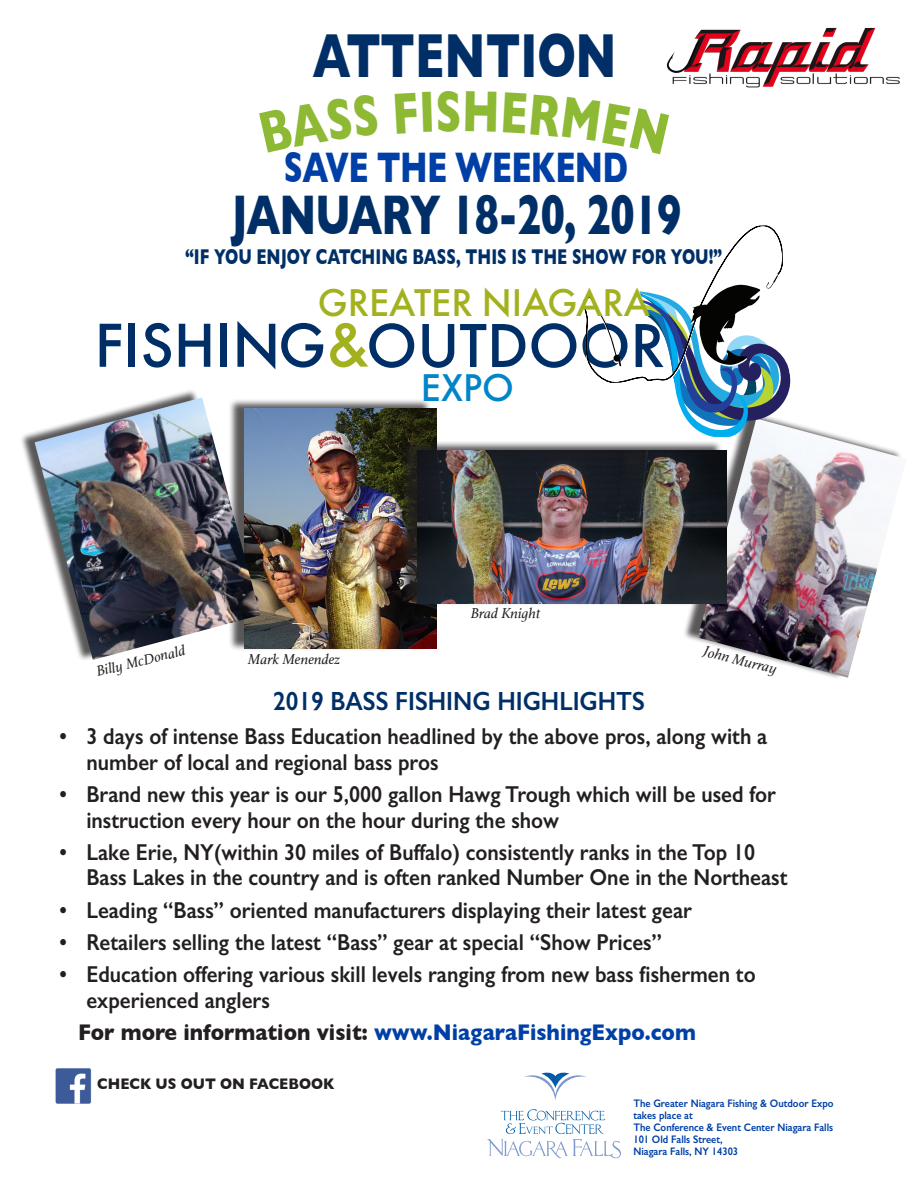
<style>
.page{position:relative;width:918px;height:1188px;background:#fff}
.page>*{position:absolute;margin:0;border:0;box-sizing:border-box;transform-origin:0 0}
.t1{font:700 63.45px "Gill Sans";color:#002f67;scale:.72 1}
.t2{font:500 57.15px "Futura";color:#002f67}
.t3{font:700 57px "Gill Sans";letter-spacing:-.02em;color:#002f67;scale:.72 1}
.t4{font:700 43.65px "Gill Sans";letter-spacing:-.02em;color:#0040a6;scale:.72 1}
.t5{font:500 35.55px "Futura";color:#a3b11f}
.t6{font:500 35.55px "Futura";color:#0085c8}
.t7{font:600 26.4px "Gill Sans";color:#002f67;scale:.91 1}
.t8{font:600 23.1px/25.5px "Gill Sans";color:#231f20;scale:.91 1}
.t9{font:700 23.1px "Gill Sans";color:#0040a6;scale:.91 1}
.t10{font:700 21.75px "Gill Sans";color:#002f67;scale:.72 1}
.t11{font:700 15.6px "Gill Sans";color:#231f20;scale:.91 1}
.t12{font:italic 15px "Athelas";color:#231f20}
.t13{font:600 10.95px/12px "Gill Sans";color:#0040a6;scale:.91 1}
.s1{color:#a3b11f}
.s2{color:#231f20}
</style>
<div class="page">
<div style="left:228px;top:399px;width:204px;height:252px;background:#231f20;opacity:.75"></div>
<img style="left:260px;top:409px;width:177px;height:240px">
<div style="left:20px;top:389px;width:236px;height:272px;background:#231f20;opacity:.75"></div>
<img style="left:35px;top:397px;width:225px;height:263px">
<div style="left:683px;top:410px;width:219px;height:269px;background:#231f20;opacity:.75"></div>
<img style="left:698px;top:419px;width:204px;height:259px">
<svg style="left:524px;top:1073px;width:63px;height:28px"></svg>
<svg style="left:487px;top:1109px;width:134px;height:49px"></svg>
<img style="left:55px;top:1068px;width:37px;height:36px">
<svg style="left:583px;top:225px;width:213px;height:212px"></svg>
<div style="left:400px;top:441px;width:322px;height:164px;background:#231f20;opacity:.75"></div>
<img style="left:417px;top:451px;width:310px;height:152px">
<img style="left:666px;top:28px;width:234px;height:59px">
<h1 class="t1" style="left:313px;top:5px;width:424px">ATTENTION</h1>
<h3 class="t4" style="left:284px;top:133px;width:480px">SAVE THE WEEKEND</h3>
<h3 class="t3" style="left:232px;top:169px;width:626px">JANUARY 18-20, 2019</h3>
<p class="t10" style="left:185px;top:240px;width:748px">“IF YOU ENJOY CATCHING BASS, THIS IS THE SHOW FOR YOU!”</p>
<h3 class="t5" style="left:318px;top:278px;width:334px">GREATER NIAGARA</h3>
<h2 class="t2" style="left:94px;top:307px;width:572px">FISHING<span class="s1">&amp;</span>OUTDOOR</h2>
<h3 class="t6" style="left:421px;top:363px;width:95px">EXPO</h3>
<p class="t12" style="left:471px;top:602px;width:71px">Brad Knight</p>
<p class="t12" style="left:94px;top:660px;width:93px;rotate:-14deg">Billy McDonald</p>
<p class="t12" style="left:248px;top:647px;width:94px">Mark Menendez</p>
<p class="t12" style="left:707px;top:639px;width:77px;rotate:14deg">John Murray</p>
<p class="t7" style="left:273px;top:685px;width:410px">2019 BASS FISHING HIGHLIGHTS</p>
<p class="t8" style="left:86px;top:724px;width:750px;text-indent:-27px">• 3 days of intense Bass Education headlined by the above pros, along with a number of local and regional bass pros</p>
<p class="t8" style="left:86px;top:781px;width:759px;text-indent:-27px">• Brand new this year is our 5,000 gallon Hawg Trough which will be used for instruction every hour on the hour during the show</p>
<p class="t8" style="left:86px;top:839px;width:772px;text-indent:-27px">• Lake Erie, NY(within 30 miles of Buffalo) consistently ranks in the Top 10<br>Bass Lakes in the country and is often ranked Number One in the Northeast</p>
<p class="t8" style="left:59px;top:897px;width:697px">• Leading “Bass” oriented manufacturers displaying their latest gear</p>
<p class="t8" style="left:59px;top:929px;width:663px">• Retailers selling the latest “Bass” gear at special “Show Prices”</p>
<p class="t8" style="left:86px;top:961px;width:737px;text-indent:-27px">• Education offering various skill levels ranging from new bass fishermen to experienced anglers</p>
<p class="t9" style="left:78px;top:1014px;width:680px"><span class="s2">For more information visit:</span> www.NiagaraFishingExpo.com</p>
<p class="t11" style="left:97px;top:1072px;width:262px">CHECK US OUT ON FACEBOOK</p>
<p class="t13" style="left:633px;top:1097px;width:221px">The Greater Niagara Fishing &amp; Outdoor Expo takes place at<br>The Conference &amp; Event Center Niagara Falls<br>101 Old Falls Street,<br>Niagara Falls, NY 14303</p>
</div>
